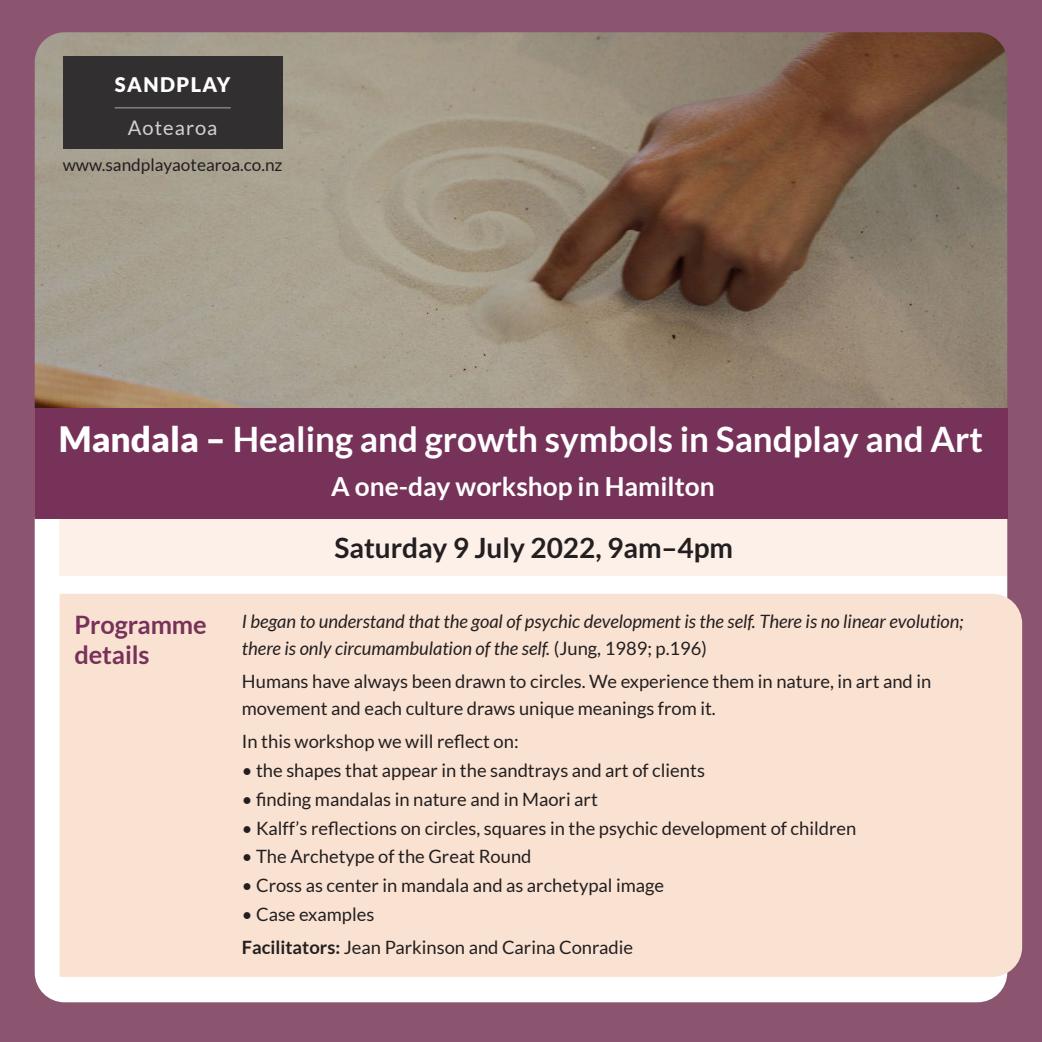
<style>
.page{position:relative;width:1042px;height:1042px;background:#8b5570}
.page>*{position:absolute;margin:0;border:0;box-sizing:border-box;transform-origin:0 0}
.t1{font:700 35px "Lato";color:#fff}
.t2{font:700 28px "Lato";color:#231f20}
.t3{font:700 26.25px "Lato";color:#fff}
.t4{font:700 25.38px/29.8px "Lato";letter-spacing:-.005em;color:#77325a}
.t5{font:900 20.12px "Lato";letter-spacing:.07em;color:#fff}
.t6{font:20.12px "Lato";letter-spacing:.05em;color:#d1d2d4}
.t7{font:18.38px/26.2px "Lato";color:#231f20}
.t8{font:italic 18.38px/26.2px "Lato";color:#231f20}
.t9{font:17.32px "Lato";color:#231f20}
.s1{font-weight:900}
.s2{font-style:normal}
.s3{font-weight:700}
</style>
<div class="page">
<img style="left:35px;top:32px;width:972px;height:376px">
<div style="left:35px;top:491px;width:972px;height:511px;background:#fff;border-radius:30px"></div>
<div style="left:60px;top:519px;width:947px;height:57px;background:#fcf0e8"></div>
<div style="left:35px;top:408px;width:972px;height:111px;background:#77325a"></div>
<div style="left:63px;top:56px;width:219px;height:93px;background:#312f30"></div>
<hr style="left:115px;top:107px;width:116px;height:1px;background:#a8a9ad">
<div style="left:60px;top:594px;width:962px;height:383px;background:#fae2d2"></div>
<p class="t5" style="left:115px;top:72px;width:117px">SANDPLAY</p>
<p class="t6" style="left:128px;top:116px;width:91px">Aotearoa</p>
<p class="t9" style="left:63px;top:155px;width:221px">www.sandplayaotearoa.co.nz</p>
<p class="t1" style="left:59px;top:419px;width:926px"><span class="s1">Mandala –</span> Healing and growth symbols in Sandplay and Art</p>
<p class="t3" style="left:331px;top:471px;width:385px">A one-day workshop in Hamilton</p>
<p class="t4" style="left:74px;top:609px;width:134px">Programme details</p>
<p class="t2" style="left:334px;top:531px;width:400px">Saturday 9 July 2022, 9am–4pm</p>
<p class="t8" style="left:242px;top:609px;width:723px">I began to understand that the goal of psychic development is the self. There is no linear evolution; there is only circumambulation of the self. <span class="s2">(Jung, 1989; p.196)</span></p>
<p class="t7" style="left:242px;top:668px;width:691px">Humans have always been drawn to circles. We experience them in nature, in art and in movement and each culture draws unique meanings from it.</p>
<p class="t7" style="left:242px;top:728px;width:278px">In this workshop we will reflect on:</p>
<p class="t7" style="left:242px;top:757px;width:464px">• the shapes that appear in the sandtrays and art of clients</p>
<p class="t7" style="left:242px;top:786px;width:357px">• finding mandalas in nature and in Maori art</p>
<p class="t7" style="left:242px;top:814px;width:616px">• Kalff’s reflections on circles, squares in the psychic development of children</p>
<p class="t7" style="left:242px;top:843px;width:291px">• The Archetype of the Great Round</p>
<p class="t7" style="left:242px;top:872px;width:424px">• Cross as center in mandala and as archetypal image</p>
<p class="t7" style="left:242px;top:901px;width:134px">• Case examples</p>
<p class="t7" style="left:242px;top:934px;width:393px"><span class="s3">Facilitators:</span> Jean Parkinson and Carina Conradie</p>
</div>
